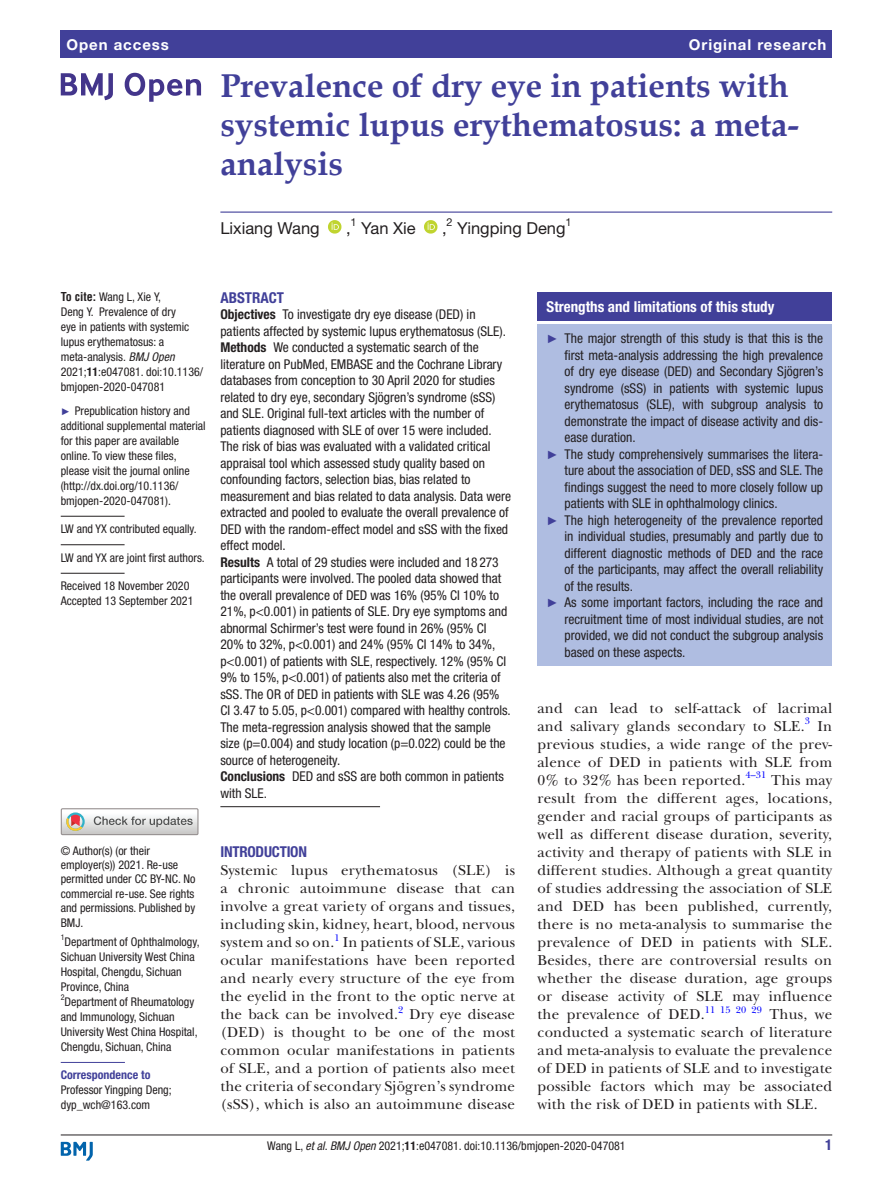
<style>
.page{position:relative;width:893px;height:1191px;background:#fff}
.page>*{position:absolute;margin:0;border:0;box-sizing:border-box;transform-origin:0 0}
.t1{font:700 33px/39px "Book Antiqua";color:#414099}
.t2{font:16.5px "Helvetica Neue LT Std";color:#231f20}
.t3{font:15px/18px "New Baskerville";letter-spacing:.015em;color:#231f20;text-align:justify}
.t4{font:700 condensed 15px "Helvetica Neue LT Std";color:#fff}
.t5{font:700 15px "Helvetica Neue LT Std";letter-spacing:.065em;color:#fff}
.t6{font:700 condensed 15px "Helvetica Neue LT Std";letter-spacing:-.015em;color:#414099}
.t7{font:condensed 13.5px/16.5px "Helvetica Neue LT Std";color:#231f20}
.t8{font:condensed 12px/15px "Helvetica Neue LT Std";color:#231f20}
.t9{font:700 condensed 12px "Helvetica Neue LT Std";color:#414099}
.t10{font:10.95px "Helvetica Neue LT Std";color:#231f20}
.t11{font:9.9px "New Baskerville";color:#00f}
.t12{font:condensed 7.95px "Helvetica Neue LT Std";color:#231f20}
.s1{font-family:"Helvetica LT Std";font-weight:700}
.s2{font-style:italic}
.s3{font-weight:700}
.s4{font-family:"Arial";font-stretch:normal;font-size:9.75px;color:#414099}
.s5{font-family:"Arial";font-stretch:normal;font-size:12px;color:#414099}
</style>
<div class="page">
<hr style="left:61px;top:1134px;width:771px;height:1px;background:#231f20">
<svg style="left:61px;top:1141px;width:32px;height:19px"></svg>
<div style="left:61px;top:31px;width:771px;height:27px;background:#414099"></div>
<hr style="left:220px;top:211px;width:612px;height:2px;background:#414099">
<svg style="left:328px;top:220px;width:13px;height:14px"></svg>
<svg style="left:424px;top:220px;width:13px;height:14px"></svg>
<hr style="left:61px;top:516px;width:64px;height:1px;background:#231f20">
<hr style="left:61px;top:544px;width:64px;height:1px;background:#231f20">
<hr style="left:61px;top:573px;width:64px;height:1px;background:#231f20">
<hr style="left:61px;top:1062px;width:64px;height:1px;background:#414099">
<svg style="left:61px;top:73px;width:52px;height:27px"></svg>
<svg style="left:125px;top:73px;width:76px;height:29px"></svg>
<div style="left:61px;top:808px;width:138px;height:27px;border:1px solid #969090"></div>
<svg style="left:61px;top:808px;width:137px;height:26px"></svg>
<hr style="left:220px;top:806px;width:160px;height:1px;background:#231f20">
<div style="left:538px;top:292px;width:294px;height:29px;background:#414099"></div>
<div style="left:538px;top:325px;width:294px;height:341px;background:#afbde1"></div>
<p class="t5" style="left:66px;top:35px;width:104px">Open access</p>
<p class="t5" style="left:689px;top:35px;width:139px">Original research</p>
<h1 class="t1" style="left:220px;top:66px;width:580px">Prevalence of dry eye in patients with systemic lupus erythematosus: a meta&shy;analysis</h1>
<p class="t2" style="left:220px;top:218px;width:101px">Lixiang Wang</p>
<p class="t2" style="left:346px;top:218px;width:6px">,</p>
<p class="t10" style="left:351px;top:216px;width:8px">1</p>
<p class="t2" style="left:361px;top:218px;width:56px">Yan Xie</p>
<p class="t10" style="left:447px;top:216px;width:8px">2</p>
<p class="t2" style="left:457px;top:218px;width:110px">Yingping Deng</p>
<p class="t10" style="left:565px;top:216px;width:8px">1</p>
<p class="t2" style="left:442px;top:218px;width:6px">,</p>
<p class="t8" style="left:61px;top:289px;width:144px"><span class="s1">To cite:</span> Wang L, Xie Y,<br>Deng Y. Prevalence of dry<br>eye in patients with systemic lupus erythematosus: a meta-analysis. <span class="s2">BMJ Open<br></span>2021;<span class="s3">11</span>:e047081. doi:10.1136/ bmjopen-2020-047081</p>
<p class="t8" style="left:61px;top:403px;width:146px"><span class="s4">►</span> Prepublication history and additional supplemental material for this paper are available online. To view these files, please visit the journal online (http://dx.doi.org/10.1136/ bmjopen-2020-047081).</p>
<p class="t8" style="left:61px;top:521px;width:137px">LW and YX contributed equally.</p>
<p class="t8" style="left:61px;top:550px;width:146px">LW and YX are joint first authors.</p>
<p class="t8" style="left:61px;top:578px;width:134px">Received 18 November 2020<br>Accepted 13 September 2021</p>
<p class="t8" style="left:61px;top:843px;width:136px;line-height:14.4px">© Author(s) (or their employer(s)) 2021. Re-use permitted under CC BY-NC. No commercial re-use. See rights and permissions. Published by<br>BMJ.</p>
<p class="t12" style="left:61px;top:933px;width:5px">1</p>
<p class="t8" style="left:61px;top:934px;width:140px;text-indent:4px">Department of Ophthalmology,<br>Sichuan University West China<br>Hospital, Chengdu, Sichuan<br>Province, China<br><sup>2</sup>Department of Rheumatology and Immunology, Sichuan<br>University West China Hospital,<br>Chengdu, Sichuan, China</p>
<p class="t9" style="left:61px;top:1067px;width:91px">Correspondence to</p>
<p class="t8" style="left:61px;top:1082px;width:112px">Professor Yingping Deng; dyp_wch@163.com</p>
<p class="t6" style="left:220px;top:288px;width:65px">ABSTRACT</p>
<p class="t7" style="left:220px;top:306px;width:292px"><span class="s3">Objectives</span> To investigate dry eye disease (DED) in patients affected by systemic lupus erythematosus (SLE).<br><span class="s3">Methods</span> We conducted a systematic search of the literature on PubMed, EMBASE and the Cochrane Library databases from conception to 30 April 2020 for studies related to dry eye, secondary Sjögren’s syndrome (sSS) and SLE. Original full-text articles with the number of patients diagnosed with SLE of over 15 were included.<br>The risk of bias was evaluated with a validated critical appraisal tool which assessed study quality based on confounding factors, selection bias, bias related to measurement and bias related to data analysis. Data were extracted and pooled to evaluate the overall prevalence of DED with the random-effect model and sSS with the fixed effect model.<br><span class="s3">Results</span> A total of 29 studies were included and 18 273 participants were involved. The pooled data showed that the overall prevalence of DED was 16% (95% CI 10% to 21%, p&lt;0.001) in patients of SLE. Dry eye symptoms and abnormal Schirmer’s test were found in 26% (95% CI 20% to 32%, p&lt;0.001) and 24% (95% CI 14% to 34%, p&lt;0.001) of patients with SLE, respectively. 12% (95% CI 9% to 15%, p&lt;0.001) of patients also met the criteria of sSS. The OR of DED in patients with SLE was 4.26 (95% CI 3.47 to 5.05, p&lt;0.001) compared with healthy controls.<br>The meta-regression analysis showed that the sample size (p=0.004) and study location (p=0.022) could be the source of heterogeneity.<br><span class="s3">Conclusions</span> DED and sSS are both common in patients with SLE.</p>
<p class="t6" style="left:220px;top:843px;width:88px">INTRODUCTION</p>
<p class="t3" style="left:220px;top:861px;width:296px">Systemic lupus erythematosus (SLE) is a chronic autoimmune disease that can involve a great variety of organs and tissues, including skin, kidney, heart, blood, nervous system and so on.</p>
<p class="t11" style="left:335px;top:931px;width:7px">1</p>
<p class="t3" style="left:220px;top:933px;width:296px;text-indent:122px">In patients of SLE, various ocular manifestations have been reported and nearly every structure of the eye from the eyelid in the front to the optic nerve at the back can be involved.</p>
<p class="t11" style="left:398px;top:1003px;width:7px">2</p>
<p class="t3" style="left:220px;top:1005px;width:296px;text-indent:189px">Dry eye disease (DED) is thought to be one of the most common ocular manifestations in patients of SLE, and a portion of patients also meet the criteria of secondary Sjögren’s syndrome (sSS), which is also an autoimmune disease</p>
<p class="t4" style="left:547px;top:297px;width:229px">Strengths and limitations of this study</p>
<p class="t7" style="left:547px;top:330px;width:278px"><span class="s5">►</span> The major strength of this study is that this is the</p>
<p class="t7" style="left:565px;top:347px;width:260px">first meta-analysis addressing the high prevalence</p>
<p class="t7" style="left:565px;top:363px;width:260px">of dry eye disease (DED) and Secondary Sjögren’s</p>
<p class="t7" style="left:565px;top:380px;width:260px">syndrome (sSS) in patients with systemic lupus</p>
<p class="t7" style="left:565px;top:396px;width:260px">erythematosus (SLE), with subgroup analysis to</p>
<p class="t7" style="left:565px;top:413px;width:260px">demonstrate the impact of disease activity and dis-</p>
<p class="t7" style="left:565px;top:429px;width:73px">ease duration.</p>
<p class="t7" style="left:547px;top:446px;width:278px"><span class="s5">►</span> The study comprehensively summarises the litera-</p>
<p class="t7" style="left:565px;top:462px;width:260px">ture about the association of DED, sSS and SLE. The</p>
<p class="t7" style="left:565px;top:479px;width:260px">findings suggest the need to more closely follow up</p>
<p class="t7" style="left:565px;top:495px;width:215px">patients with SLE in ophthalmology clinics.</p>
<p class="t7" style="left:547px;top:512px;width:278px"><span class="s5">►</span> The high heterogeneity of the prevalence reported</p>
<p class="t7" style="left:565px;top:528px;width:260px">in individual studies, presumably and partly due to</p>
<p class="t7" style="left:565px;top:545px;width:260px">different diagnostic methods of DED and the race</p>
<p class="t7" style="left:565px;top:561px;width:260px">of the participants, may affect the overall reliability</p>
<p class="t7" style="left:565px;top:578px;width:70px">of the results.</p>
<p class="t7" style="left:547px;top:594px;width:278px"><span class="s5">►</span> As some important factors, including the race and</p>
<p class="t7" style="left:565px;top:611px;width:260px">recruitment time of most individual studies, are not</p>
<p class="t7" style="left:565px;top:627px;width:260px">provided, we did not conduct the subgroup analysis</p>
<p class="t7" style="left:565px;top:644px;width:122px">based on these aspects.</p>
<p class="t3" style="left:538px;top:699px;width:296px">and can lead to self-attack of lacrimal and salivary glands secondary to SLE.<sup>3</sup></p>
<p class="t3" style="left:538px;top:717px;width:296px;text-indent:280px">In previous studies, a wide range of the prev&shy;alence of DED in patients with SLE from 0% to 32% has been reported.</p>
<p class="t11" style="left:745px;top:769px;width:22px">4–31</p>
<p class="t3" style="left:538px;top:771px;width:296px;text-indent:234px">This may result from the different ages, locations, gender and racial groups of participants as well as different disease duration, severity, activity and therapy of patients with SLE in different studies. Although a great quantity of studies addressing the association of SLE and DED has been published, currently, there is no meta-analysis to summarise the prevalence of DED in patients with SLE.<br>Besides, there are controversial results on whether the disease duration, age groups or disease activity of SLE may influence the prevalence of DED.<sup>11</sup> <sup>15</sup> <sup>20</sup> <sup>29</sup></p>
<p class="t3" style="left:538px;top:1005px;width:296px;text-indent:232px">Thus, we conducted a systematic search of literature and meta-analysis to evaluate the prevalence of DED in patients of SLE and to investigate possible factors which may be associated with the risk of DED in patients with SLE.</p>
<p class="t8" style="left:267px;top:1137px;width:360px">Wang L, <span class="s2">et al</span>. <span class="s2">BMJ Open</span> 2021;<span class="s3">11</span>:e047081. doi:10.1136/bmjopen-2020-047081</p>
<p class="t6" style="left:825px;top:1135px;width:9px">1</p>
</div>
